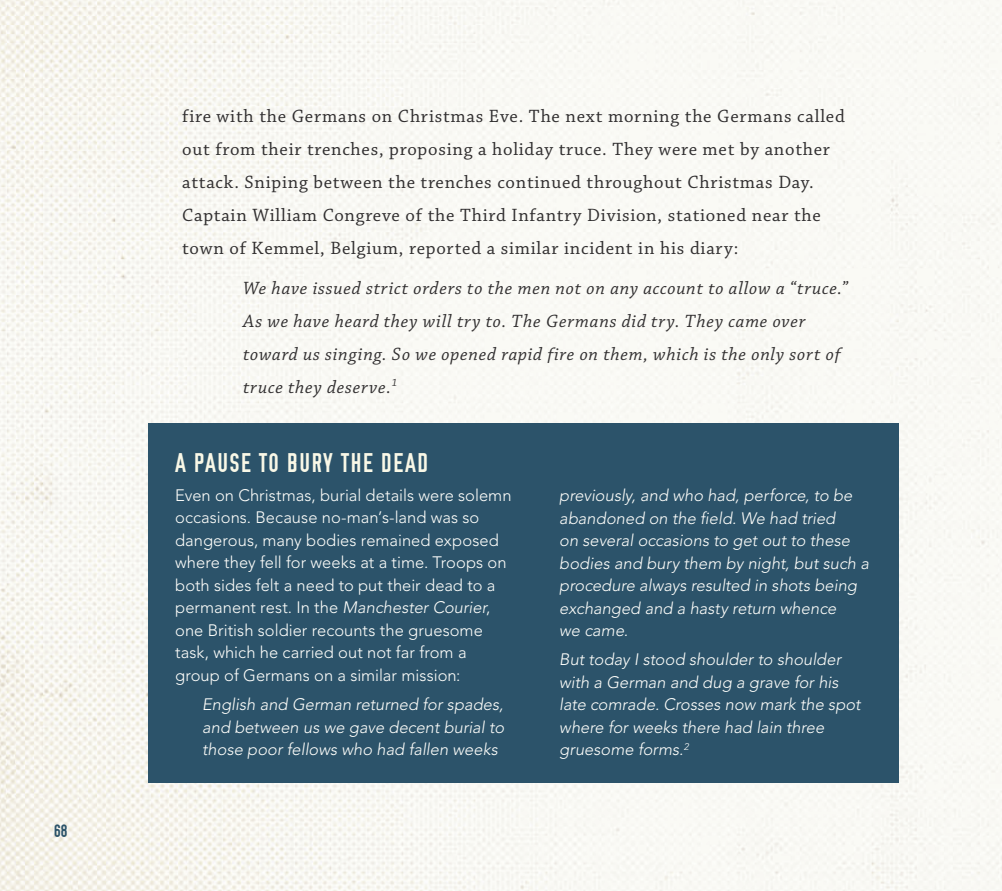
<style>
.page{position:relative;width:1002px;height:891px;background:#fff}
.page>*{position:absolute;margin:0;border:0;box-sizing:border-box;transform-origin:0 0}
.t1{font:27px "OSP DIN";letter-spacing:.06em;color:#f9f8e7}
.t2{font:18.75px/33px "Chaparral Pro";letter-spacing:.04em;color:#312f30}
.t3{font:italic 18.75px/33px "Chaparral Pro";letter-spacing:.04em;color:#312f30}
.t4{font:18px "OSP DIN";color:#2c536a}
.t5{font:italic 300 16.5px/22.5px "Avenir LT Std";color:#fdfdfa}
.t6{font:300 16.5px/22.5px "Avenir LT Std";letter-spacing:.005em;color:#fdfdfa}
.s1{font-style:italic}
</style>
<div class="page">
<img style="left:0;top:0;width:1002px;height:891px">
<div style="left:148px;top:423px;width:750px;height:359px;background:#2c536a"></div>
<p class="t4" style="left:54px;top:822px;width:15px">68</p>
<p class="t2" style="left:182px;top:100px;width:664px">fire with the Germans on Christmas Eve. The next morning the Germans called out from their trenches, proposing a holiday truce. They were met by another attack. Sniping between the trenches continued throughout Christmas Day.<br>Captain William Congreve of the Third Infantry Division, stationed near the town of Kemmel, Belgium, reported a similar incident in his diary:</p>
<p class="t3" style="left:243px;top:272px;width:606px">We have issued strict orders to the men not on any account to allow a “truce.” As we have heard they will try to. The Germans did try. They came over toward us singing. So we opened rapid fire on them, which is the only sort of truce they deserve.<sup>1</sup></p>
<h1 class="t1" style="left:175px;top:449px;width:254px">A PAUSE TO BURY THE DEAD</h1>
<p class="t6" style="left:175px;top:484px;width:338px">Even on Christmas, burial details were solemn occasions. Because no-man’s-land was so dangerous, many bodies remained exposed where they fell for weeks at a time. Troops on both sides felt a need to put their dead to a permanent rest. In the <span class="s1">Manchester Courier</span>, one British soldier recounts the gruesome task, which he carried out not far from a group of Germans on a similar mission:</p>
<p class="t5" style="left:202px;top:694px;width:303px;text-align:justify">English and German returned for spades, and between us we gave decent burial to those poor fellows who had fallen weeks</p>
<p class="t5" style="left:559px;top:484px;width:311px">previously, and who had, perforce, to be abandoned on the field. We had tried<br>on several occasions to get out to these bodies and bury them by night, but such a procedure always resulted in shots being exchanged and a hasty return whence<br>we came.</p>
<p class="t5" style="left:559px;top:649px;width:303px">But today I stood shoulder to shoulder with a German and dug a grave for his late comrade. Crosses now mark the spot where for weeks there had lain three gruesome forms.<sup>2</sup></p>
</div>
